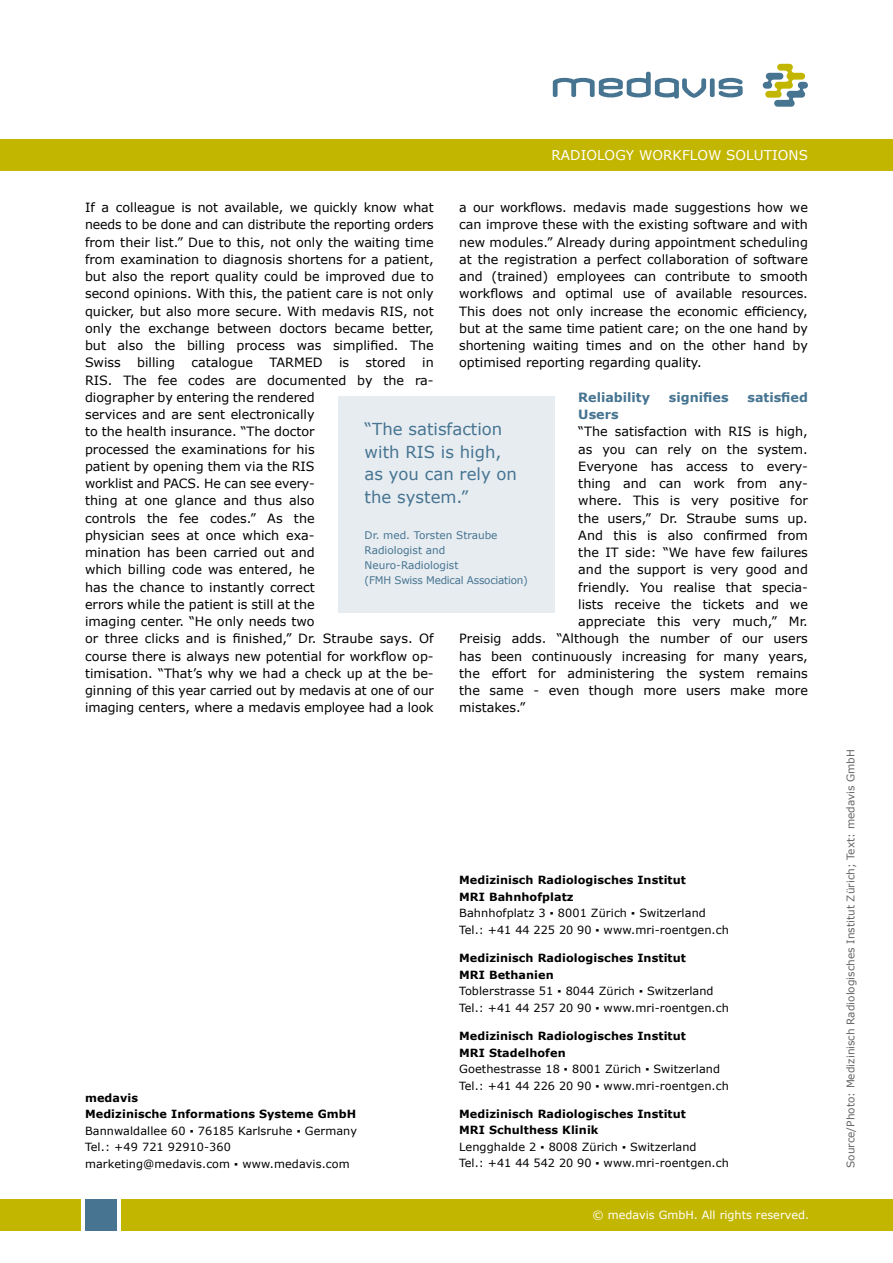
<style>
.page{position:relative;width:893px;height:1263px;background:#fff}
.page>*{position:absolute;margin:0;border:0;box-sizing:border-box;transform-origin:0 0}
.t1{font:16.5px/22.5px "Verdana";color:#467491}
.t2{font:13.5px "Verdana";letter-spacing:.005em;color:#fff}
.t3{font:12.75px/17.2px "Verdana";color:#000;text-align:justify}
.t4{font:700 12.75px "Verdana";color:#467491}
.t5{font:11.25px/16.5px "Verdana";letter-spacing:.005em;color:#000}
.t6{font:700 11.25px/16.5px "Verdana";letter-spacing:.01em;color:#000}
.t7{font:11.25px "Verdana";color:#fff}
.t8{font:10.5px/15px "Verdana";letter-spacing:-.02em;color:#467491}
.t9{font:10.5px "Verdana";color:#646567}
</style>
<div class="page">
<div style="left:85px;top:1199px;width:32px;height:32px;background:#467491"></div>
<div style="left:121px;top:1199px;width:772px;height:32px;background:#c3b600"></div>
<div style="left:0;top:1199px;width:81px;height:32px;background:#c3b600"></div>
<svg style="left:763px;top:64px;width:45px;height:43px"></svg>
<div style="left:710px;top:78px;width:5px;height:19px;background:#467491;border-radius:2px"></div>
<svg style="left:553px;top:72px;width:153px;height:27px"></svg>
<svg style="left:718px;top:78px;width:25px;height:19px"></svg>
<div style="left:0;top:139px;width:893px;height:31px;background:#c3b600"></div>
<div style="left:338px;top:396px;width:217px;height:217px;background:#e7ecf1"></div>
<p class="t2" style="left:551px;top:145px;width:258px">RADIOLOGY WORKFLOW SOLUTIONS</p>
<p class="t3" style="left:459px;top:199px;width:350px">a our workflows. medavis made suggestions how we can improve these with the existing software and with new modules.” Already during appointment scheduling at the registration a perfect collaboration of software and (trained) employees can contribute to smooth workflows and optimal use of available resources.<br>This does not only increase the economic efficiency, but at the same time patient care; on the one hand by shortening waiting times and on the other hand by optimised reporting regarding quality.</p>
<p class="t4" style="left:578px;top:388px;width:73px">Reliability</p>
<p class="t4" style="left:669px;top:388px;width:61px">signifies</p>
<p class="t4" style="left:747px;top:388px;width:62px">satisfied</p>
<p class="t4" style="left:578px;top:405px;width:42px">Users</p>
<p class="t3" style="left:578px;top:423px;width:231px">“The satisfaction with RIS is high,</p>
<p class="t3" style="left:578px;top:440px;width:231px">as you can rely on the system.</p>
<p class="t3" style="left:578px;top:457px;width:231px">Everyone has access to every-</p>
<p class="t3" style="left:578px;top:475px;width:231px">thing and can work from any-</p>
<p class="t3" style="left:578px;top:492px;width:231px">where. This is very positive for</p>
<p class="t3" style="left:578px;top:509px;width:231px">the users,” Dr. Straube sums up.</p>
<p class="t3" style="left:578px;top:526px;width:231px">And this is also confirmed from</p>
<p class="t3" style="left:578px;top:544px;width:231px">the IT side: “We have few failures</p>
<p class="t3" style="left:578px;top:561px;width:231px">and the support is very good and</p>
<p class="t3" style="left:578px;top:578px;width:231px">friendly. You realise that specia-</p>
<p class="t3" style="left:578px;top:595px;width:231px">lists receive the tickets and we</p>
<p class="t3" style="left:578px;top:613px;width:231px">appreciate this very much,” Mr.</p>
<p class="t3" style="left:459px;top:630px;width:350px">Preisig adds. “Although the number of our users</p>
<p class="t3" style="left:459px;top:647px;width:350px">has been continuously increasing for many years,</p>
<p class="t3" style="left:459px;top:664px;width:350px">the effort for administering the system remains</p>
<p class="t3" style="left:459px;top:682px;width:350px">the same - even though more users make more</p>
<p class="t3" style="left:459px;top:699px;width:68px">mistakes.”</p>
<p class="t3" style="left:85px;top:199px;width:350px">If a colleague is not available, we quickly know what needs to be done and can distribute the reporting orders from their list.” Due to this, not only the waiting time from examination to diagnosis shortens for a patient, but also the report quality could be improved due to second opinions. With this, the patient care is not only quicker, but also more secure. With medavis RIS, not only the exchange between doctors became better, but also the billing process was simplified. The Swiss</p>
<p class="t3" style="left:137px;top:354px;width:39px">billing</p>
<p class="t3" style="left:191px;top:354px;width:63px">catalogue</p>
<p class="t3" style="left:269px;top:354px;width:45px">TARMED</p>
<p class="t3" style="left:339px;top:354px;width:12px">is</p>
<p class="t3" style="left:365px;top:354px;width:42px">stored</p>
<p class="t3" style="left:85px;top:354px;width:350px;text-align:left;text-indent:337px">in RIS. The fee codes are documented by the ra&shy;diographer by entering the rendered<br>services and are sent electronically<br>to the health insurance. “The doctor<br>processed the examinations for his<br>patient by opening them via the RIS<br>worklist and PACS. He can see every-<br>thing at one glance and thus also<br>controls the fee codes.” As the<br>physician sees at once which exa-<br>mination has been carried out and<br>which billing code was entered, he<br>has the chance to instantly correct<br>errors while the patient is still at the<br>imaging center. “He only needs two<br>or three clicks and is finished,” Dr. Straube says. Of course there is always new potential for workflow op&shy;timisation. “That’s why we had a check up at the be&shy;ginning of this year carried out by medavis at one of our imaging centers, where a medavis employee had a look</p>
<p class="t1" style="left:365px;top:418px;width:154px">“The satisfaction with RIS is high, as you can rely on the system.”</p>
<p class="t8" style="left:365px;top:527px;width:165px">D r. med. Torsten Straube<br>Radiologist and<br>Neuro-Radiologist<br>(FMH Swiss Medical Association)</p>
<p class="t6" style="left:85px;top:1089px;width:273px">medavis<br>Medizinische Informations Systeme GmbH</p>
<p class="t5" style="left:85px;top:1122px;width:273px">Bannwaldallee 60 ▪ 76185 Karlsruhe ▪ Germany<br>Tel.: +49 721 92910-360 marketing@medavis.com ▪ www.medavis.com</p>
<p class="t6" style="left:459px;top:872px;width:228px">Medizinisch Radiologisches Institut<br>MRI Bahnhofplatz</p>
<p class="t5" style="left:459px;top:905px;width:271px">Bahnhofplatz 3 ▪ 8001 Zürich ▪ Switzerland<br>Tel.: +41 44 225 20 90 ▪ www.mri-roentgen.ch</p>
<p class="t6" style="left:459px;top:950px;width:228px">Medizinisch Radiologisches Institut<br>MRI Bethanien</p>
<p class="t5" style="left:459px;top:983px;width:271px">Toblerstrasse 51 ▪ 8044 Zürich ▪ Switzerland<br>Tel.: +41 44 257 20 90 ▪ www.mri-roentgen.ch</p>
<p class="t6" style="left:459px;top:1027px;width:228px">Medizinisch Radiologisches Institut<br>MRI Stadelhofen</p>
<p class="t5" style="left:459px;top:1060px;width:271px">Goethestrasse 18 ▪ 8001 Zürich ▪ Switzerland<br>Tel.: +41 44 226 20 90 ▪ www.mri-roentgen.ch</p>
<p class="t6" style="left:459px;top:1105px;width:228px">Medizinisch Radiologisches Institut<br>MRI Schulthess Klinik</p>
<p class="t5" style="left:459px;top:1138px;width:271px">Lengghalde 2 ▪ 8008 Zürich ▪ Switzerland<br>Tel.: +41 44 542 20 90 ▪ www.mri-roentgen.ch</p>
<p class="t7" style="left:593px;top:1207px;width:218px">© medavis GmbH. All rights reserved.</p>
<p class="t9" style="left:843px;top:1168px;width:420px;rotate:-90deg">Source/Photo: Medizinisch Radiologisches Institut Zürich; Text: medavis GmbH</p>
</div>
